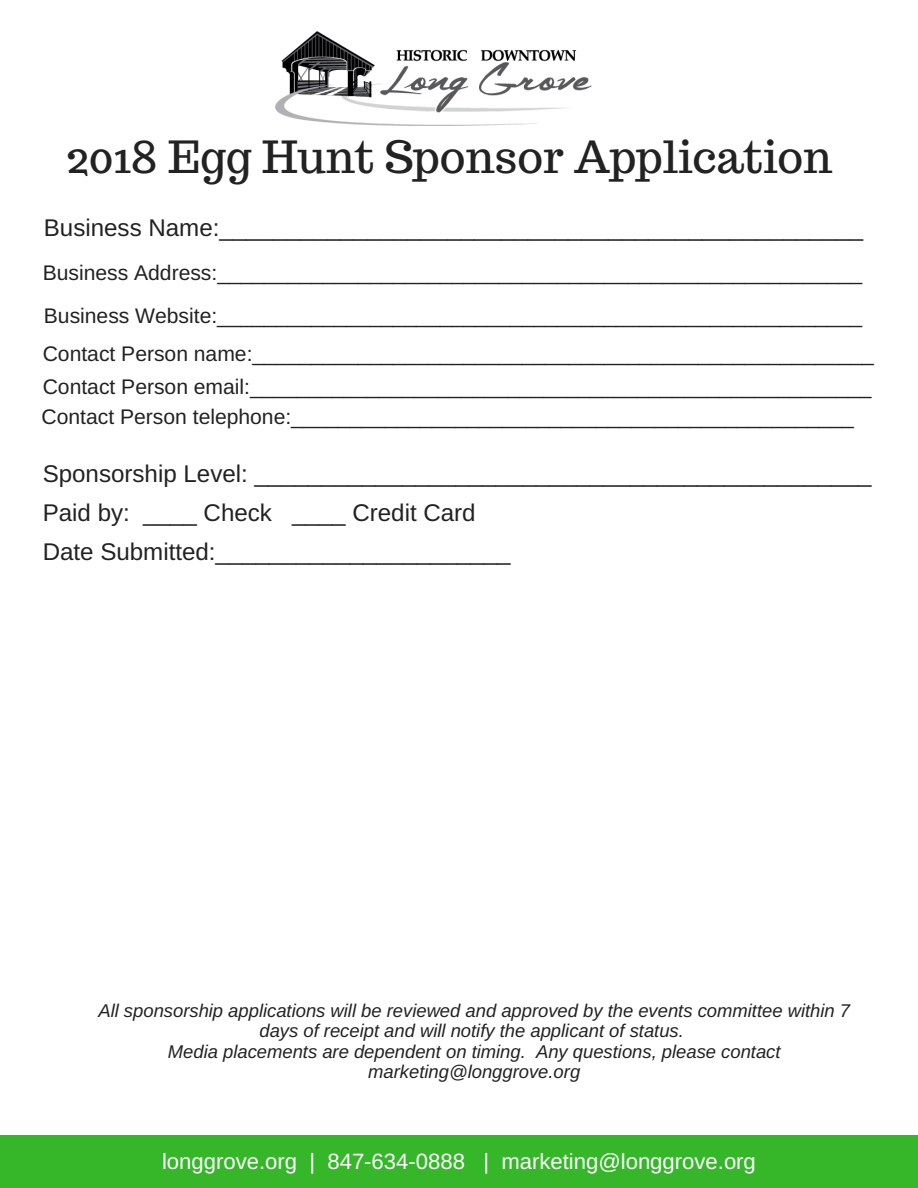
<style>
.page{position:relative;width:918px;height:1188px;background:#fff}
.page>*{position:absolute;margin:0;border:0;box-sizing:border-box;transform-origin:0 0}
.t1{font:44.25px "Trocchi";color:#222}
.t2{font:24.15px/39.3px "Arimo";color:#222}
.t3{font:22.2px "Arimo";color:#fff}
.t4{font:21.15px/42.8px "Arimo";color:#222}
.t5{font:italic 18.45px/20.2px "Arimo";color:#222;text-align:center}
</style>
<div class="page">
<img style="left:276px;top:32px;width:316px;height:94px">
<div style="left:0;top:1135px;width:918px;height:53px;background:#35b729"></div>
<h1 class="t1" style="left:66px;top:128px;width:768px">2018 Egg Hunt Sponsor Application</h1>
<p class="t2" style="left:44px;top:208px;width:821px">Business Name:________________________________________________</p>
<p class="t4" style="left:43px;top:251px;width:821px">Business Address:_______________________________________________________<br>Business Website:_______________________________________________________</p>
<p class="t4" style="left:43px;top:337px;width:833px;line-height:32.7px">Contact Person name:_____________________________________________________<br>Contact Person email:_____________________________________________________</p>
<p class="t4" style="left:42px;top:395px;width:814px">Contact Person telephone:________________________________________________</p>
<p class="t2" style="left:43px;top:454px;width:830px">Sponsorship Level: ______________________________________________<br>Paid by: ____ Check ____ Credit Card<br>Date Submitted:______________________</p>
<p class="t5" style="left:98px;top:1001px;width:753px">All sponsorship applications will be reviewed and approved by the events committee within 7 days of receipt and will notify the applicant of status.<br>Media placements are dependent on timing. Any questions, please contact marketing@longgrove.org</p>
<p class="t3" style="left:162px;top:1149px;width:595px">longgrove.org | 847-634-0888 | marketing@longgrove.org</p>
</div>
